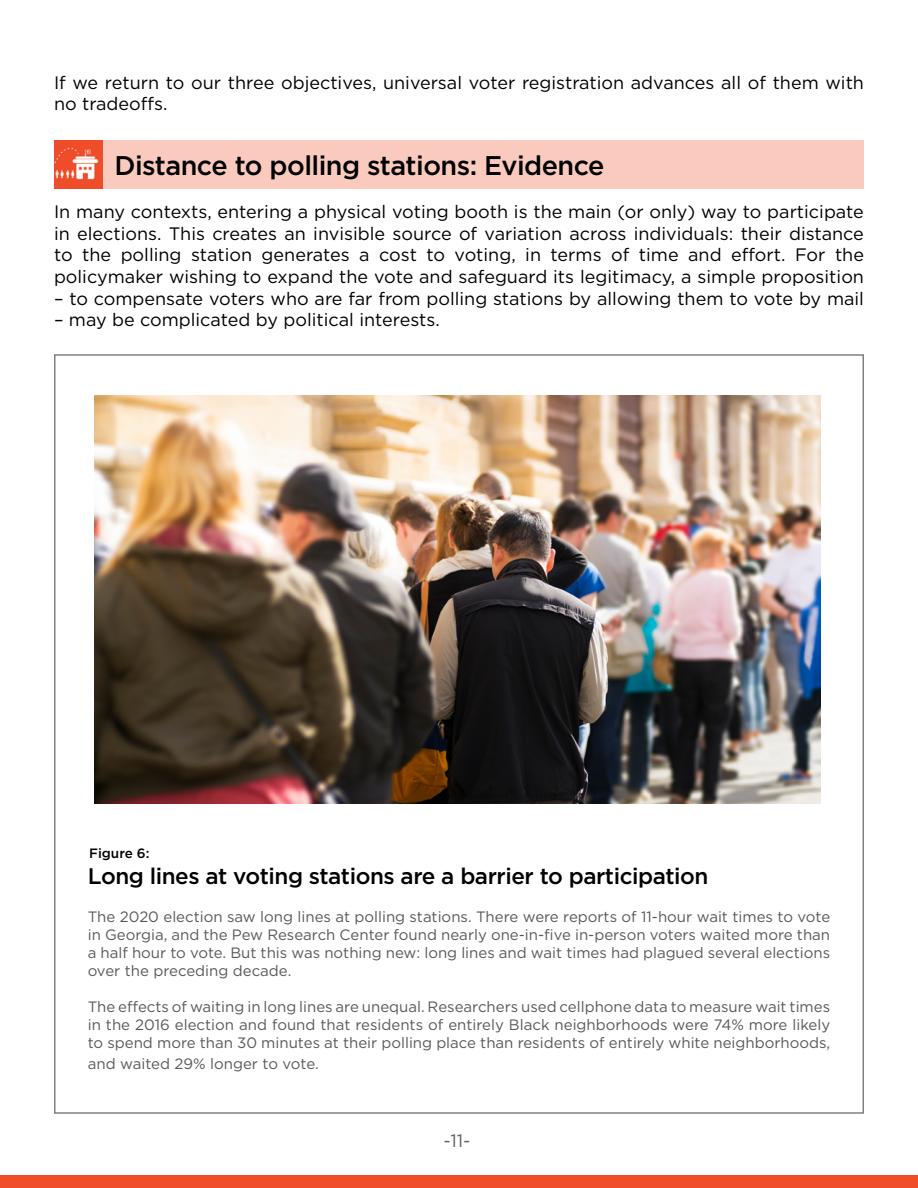
<style>
.page{position:relative;width:918px;height:1188px;background:#fff}
.page>*{position:absolute;margin:0;border:0;box-sizing:border-box;transform-origin:0 0}
.t1{font:500 27px "Gotham";letter-spacing:-.02em;color:#000}
.t2{font:500 22.5px "Gotham";letter-spacing:-.02em;color:#000}
.t3{font:18px/21.6px "Gotham";color:#000}
.t4{font:18px "Gotham";color:#626363}
.t5{font:15px/18px "Gotham";color:#58595b;text-align:justify}
.t6{font:500 13.5px "Gotham";color:#000}
</style>
<div class="page">
<div style="left:103px;top:140px;width:761px;height:49px;background:#facabf"></div>
<img style="left:94px;top:395px;width:727px;height:409px">
<img style="left:54px;top:140px;width:49px;height:49px">
<div style="left:0;top:1175px;width:918px;height:13px;background:#f04e29"></div>
<p class="t3" style="left:54px;top:71px;width:812px">If we return to our three objectives, universal voter registration advances all of them with no tradeoffs.</p>
<h1 class="t1" style="left:114px;top:148px;width:492px">Distance to polling stations: Evidence</h1>
<p class="t3" style="left:54px;top:201px;width:812px;text-align:justify">In many contexts, entering a physical voting booth is the main (or only) way to participate in elections. This creates an invisible source of variation across individuals: their distance to the polling station generates a cost to voting, in terms of time and effort. For the policymaker wishing to expand the vote and safeguard its legitimacy, a simple proposition</p>
<p class="t3" style="left:54px;top:287px;width:812px">– to compensate voters who are far from polling stations by allowing them to vote by mail</p>
<p class="t3" style="left:54px;top:309px;width:387px">– may be complicated by political interests.</p>
<p class="t6" style="left:89px;top:844px;width:62px">Figure 6:</p>
<h2 class="t2" style="left:88px;top:861px;width:622px">Long lines at voting stations are a barrier to participation</h2>
<p class="t5" style="left:88px;top:907px;width:744px">The 2020 election saw long lines at polling stations. There were reports of 11-hour wait times to vote in Georgia, and the Pew Research Center found nearly one-in-five in-person voters waited more than a half hour to vote. But this was nothing new: long lines and wait times had plagued several elections over the preceding decade.</p>
<p class="t5" style="left:88px;top:997px;width:744px">The effects of waiting in long lines are unequal. Researchers used cellphone data to measure wait times in the 2016 election and found that residents of entirely Black neighborhoods were 74% more likely to spend more than 30 minutes at their polling place than residents of entirely white neighborhoods,</p>
<p class="t5" style="left:88px;top:1055px;width:233px">and waited 29% longer to vote.</p>
<p class="t4" style="left:444px;top:1129px;width:29px">-11-</p>
</div>
